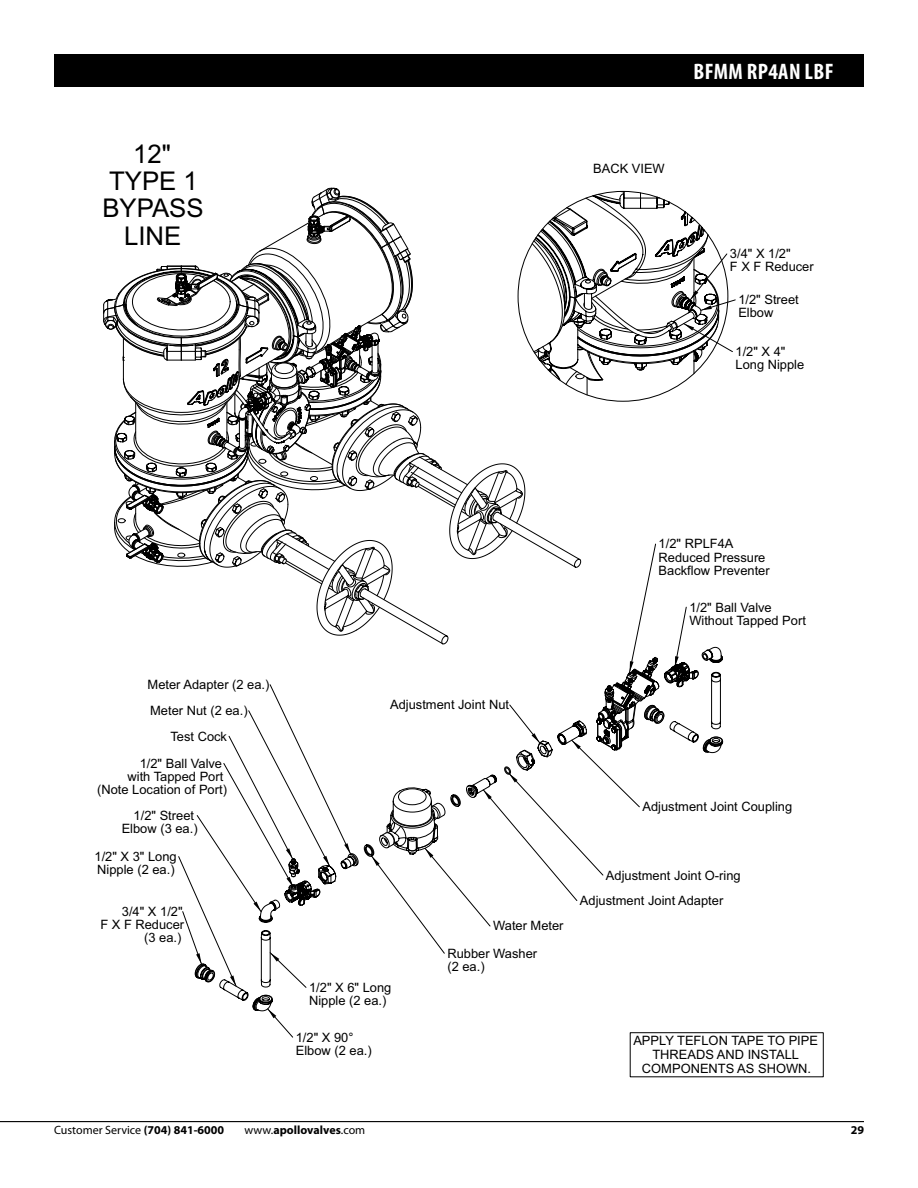
<style>
.page{position:relative;width:918px;height:1188px;background:#fff}
.page>*{position:absolute;margin:0;border:0;box-sizing:border-box;transform-origin:0 0}
.t1{font:25.8px/27.5px "Arial";color:#000;text-align:center}
.t2{font:700 condensed 22.5px "Myriad Pro";letter-spacing:.02em;color:#fff}
.t3{font:12.9px/13.2px "Arial";color:#000}
.t4{font:12px "Myriad Pro";color:#000}
.t5{font:700 12px "Myriad Pro";color:#000}
.s1{font-weight:700}
.s2{font-weight:400}
</style>
<div class="page">
<hr style="left:0;top:1121px;width:864px;height:1px;background:#000">
<div style="left:54px;top:54px;width:810px;height:32px;background:#000"></div>
<svg style="left:269px;top:1012px;width:25px;height:26px"></svg>
<svg style="left:122px;top:196px;width:265px;height:692px"></svg>
<svg style="left:200px;top:662px;width:291px;height:321px"></svg>
<svg style="left:284px;top:646px;width:439px;height:257px"></svg>
<svg style="left:297px;top:220px;width:389px;height:672px"></svg>
<svg style="left:537px;top:190px;width:199px;height:206px"></svg>
<h1 class="t1" style="left:102px;top:140px;width:103px">12"<br>TYPE 1<br>BYPASS<br>LINE</h1>
<h2 class="t2" style="left:694px;top:57px;width:142px">bfmm RP4AN lbf</h2>
<p class="t3" style="left:593px;top:162px;width:73px">BACK VIEW</p>
<p class="t3" style="left:730px;top:247px;width:85px">3/4" X 1/2"<br>F X F Reducer</p>
<p class="t3" style="left:738px;top:293px;width:62px">1/2" Street<br>Elbow</p>
<p class="t3" style="left:736px;top:345px;width:70px">1/2" X 4"<br>Long Nipple</p>
<p class="t3" style="left:148px;top:678px;width:123px">Meter Adapter (2 ea.)</p>
<p class="t3" style="left:150px;top:704px;width:99px">Meter Nut (2 ea.)</p>
<p class="t3" style="left:170px;top:730px;width:58px">Test Cock</p>
<p class="t3" style="left:140px;top:757px;width:84px">1/2" Ball Valve</p>
<p class="t3" style="left:128px;top:770px;width:97px">with Tapped Port</p>
<p class="t3" style="left:97px;top:783px;width:131px">(Note Location of Port)</p>
<p class="t3" style="left:122px;top:809px;width:77px;text-align:right">1/2" Street<br>Elbow (3 ea.)</p>
<p class="t3" style="left:94px;top:850px;width:84px">1/2" X 3" Long<br>Nipple (2 ea.)</p>
<p class="t3" style="left:100px;top:905px;width:85px;text-align:right">3/4" X 1/2"<br>F X F Reducer (3 ea.)</p>
<p class="t3" style="left:390px;top:698px;width:121px">Adjustment Joint Nut</p>
<p class="t3" style="left:659px;top:537px;width:113px">1/2" RPLF4A<br>Reduced Pressure<br>Backflow Preventer</p>
<p class="t3" style="left:689px;top:601px;width:118px">1/2" Ball Valve<br>Without Tapped Port</p>
<p class="t3" style="left:309px;top:981px;width:84px">1/2" X 6" Long<br>Nipple (2 ea.)</p>
<p class="t3" style="left:296px;top:1031px;width:77px">1/2" X 90°<br>Elbow (2 ea.)</p>
<p class="t3" style="left:642px;top:800px;width:151px">Adjustment Joint Coupling</p>
<p class="t3" style="left:493px;top:919px;width:72px">Water Meter</p>
<p class="t3" style="left:447px;top:947px;width:91px">Rubber Washer (2 ea.)</p>
<p class="t3" style="left:606px;top:869px;width:136px">Adjustment Joint O-ring</p>
<p class="t3" style="left:580px;top:894px;width:145px">Adjustment Joint Adapter</p>
<p class="t3" style="left:633px;top:1034px;width:186px;line-height:13.8px;text-align:center">APPLY TEFLON TAPE TO PIPE<br>THREADS AND INSTALL<br>COMPONENTS AS SHOWN.</p>
<p class="t4" style="left:54px;top:1123px;width:172px">Customer Service <span class="s1">(704) 841-6000</span></p>
<p class="t5" style="left:245px;top:1122px;width:122px"><span class="s2">www.</span>apollovalves<span class="s2">.com</span></p>
<p class="t5" style="left:851px;top:1122px;width:15px">29</p>
</div>
